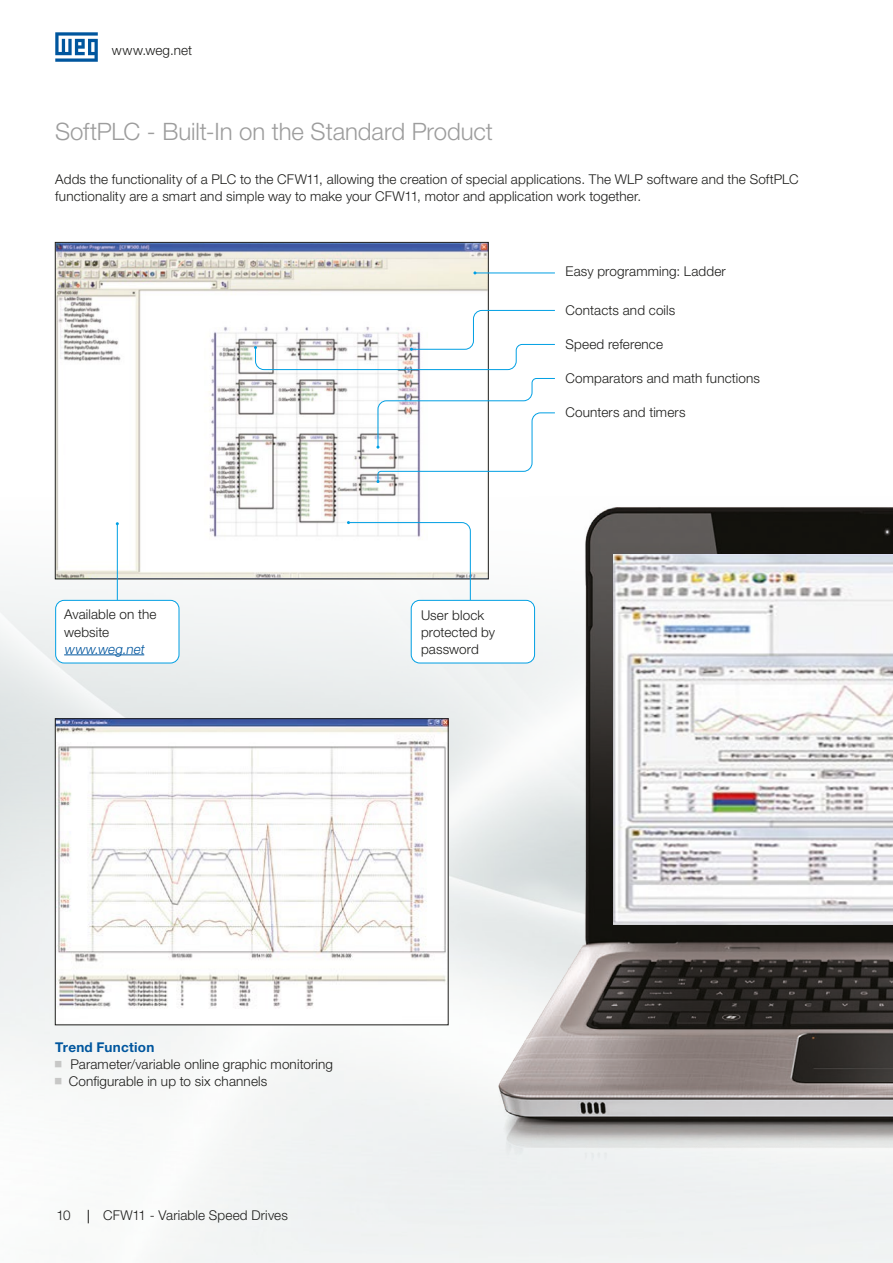
<style>
.page{position:relative;width:893px;height:1263px;background:#fff}
.page>*{position:absolute;margin:0;border:0;box-sizing:border-box;transform-origin:0 0}
.t1{font:300 24px "Helvetica Neue LT Pro";letter-spacing:-.005em;color:#9d9d9d}
.t2{font:300 13.5px/17px "Helvetica Neue LT Pro";letter-spacing:.01em;color:#1d1d1b}
.t3{font:700 13.5px "Helvetica Neue LT Pro";letter-spacing:.02em;color:#00569e}
.t4{font:italic 300 13.5px "Helvetica Neue LT Pro";color:#00569e}
</style>
<div class="page">
<svg style="left:55px;top:32px;width:43px;height:30px"></svg>
<img style="left:0;top:427px;width:893px;height:836px">
<div style="left:411px;top:600px;width:124px;height:63px;background:#fff;border-radius:9px"></div>
<div style="left:411px;top:600px;width:124px;height:63px;border:1px solid #009fe3;border-radius:9px"></div>
<div style="left:56px;top:600px;width:123px;height:63px;background:#fff;border-radius:9px"></div>
<div style="left:55px;top:600px;width:124px;height:63px;border:1px solid #009fe3;border-radius:9px"></div>
<hr style="left:64px;top:654px;width:80px;height:1px;background:#00569e">
<img style="left:486px;top:463px;width:407px;height:715px">
<svg style="left:88px;top:1210px;width:1px;height:13px"></svg>
<img style="left:57px;top:244px;width:430px;height:333px">
<img style="left:57px;top:720px;width:390px;height:303px">
<div style="left:55px;top:718px;width:394px;height:307px;border:1px solid #1d1d1b"></div>
<hr style="left:117px;top:524px;width:1px;height:76px;background:#009fe3">
<hr style="left:475px;top:273px;width:80px;height:1px;background:#009fe3">
<svg style="left:254px;top:310px;width:301px;height:60px"></svg>
<svg style="left:376px;top:378px;width:180px;height:105px"></svg>
<svg style="left:347px;top:521px;width:124px;height:80px"></svg>
<img style="left:613px;top:554px;width:280px;height:371px">
<svg style="left:55px;top:1061px;width:7px;height:6px"></svg>
<svg style="left:55px;top:1078px;width:7px;height:6px"></svg>
<p class="t2" style="left:112px;top:42px;width:82px">www.weg.net</p>
<h1 class="t1" style="left:55px;top:117px;width:439px">SoftPLC - Built-In on the Standard Product</h1>
<p class="t2" style="left:55px;top:170px;width:745px">Adds the functionality of a PLC to the CFW11, allowing the creation of special applications. The WLP software and the SoftPLC functionality are a smart and simple way to make your CFW11, motor and application work together.</p>
<p class="t2" style="left:64px;top:606px;width:94px">Available on the website</p>
<p class="t4" style="left:64px;top:640px;width:84px">www.weg.net</p>
<p class="t2" style="left:566px;top:263px;width:162px">Easy programming: Ladder</p>
<p class="t2" style="left:566px;top:302px;width:111px">Contacts and coils</p>
<p class="t2" style="left:566px;top:336px;width:99px">Speed reference</p>
<p class="t2" style="left:566px;top:370px;width:196px">Comparators and math functions</p>
<p class="t2" style="left:566px;top:404px;width:121px">Counters and timers</p>
<p class="t2" style="left:421px;top:606px;width:76px">User block protected by password</p>
<p class="t3" style="left:55px;top:1038px;width:101px">Trend Function</p>
<p class="t2" style="left:69px;top:1055px;width:266px">Parameter/variable online graphic monitoring<br>Configurable in up to six channels</p>
<p class="t2" style="left:56px;top:1207px;width:16px">10</p>
<p class="t2" style="left:103px;top:1207px;width:186px">CFW11 - Variable Speed Drives</p>
</div>
